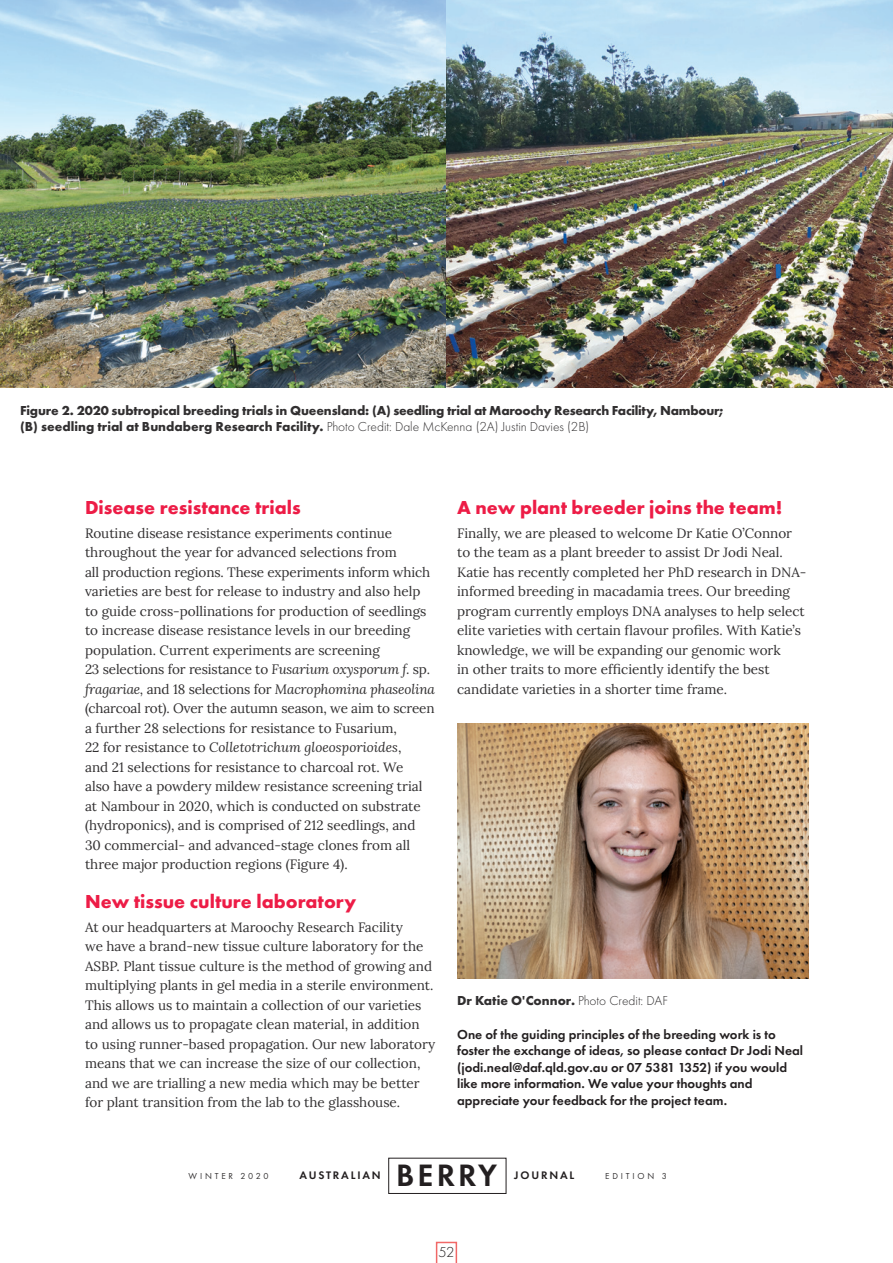
<style>
.page{position:relative;width:893px;height:1263px;background:#fff}
.page>*{position:absolute;margin:0;border:0;box-sizing:border-box;transform-origin:0 0}
.t1{font:600 32.1px "Futura PT";letter-spacing:.095em;color:#231f20}
.Body_H1{font:700 19.5px "Futura PT";color:#ed1c46}
.t2{font:300 15px "Futura PT";color:#231f20}
.Body{font:13.5px/19.5px "Lora";color:#312f30}
.Contact_Info___Web_A{font:600 13.5px/16.5px "Futura PT";color:#231f20}
.Caption_Header{font:700 13.5px/16.5px "Futura PT";letter-spacing:-.01em;color:#312f30}
.t3{font:600 11.4px "Futura PT";letter-spacing:.16em;color:#231f20}
.t4{font:9px "Futura PT";letter-spacing:.31em;color:#312f30}
.s1{font-weight:300}
.s2{font-style:italic}
</style>
<div class="page">
<svg style="left:436px;top:1242px;width:21px;height:21px"></svg>
<img style="left:457px;top:723px;width:351px;height:255px">
<img style="left:0;top:0;width:893px;height:387px">
<p class="Caption_Header" style="left:20px;top:402px;width:705px">Figure 2. 2020 subtropical breeding trials in Queensland: (A) seedling trial at Maroochy Research Facility, Nambour; (B) seedling trial at Bundaberg Research Facility. <span class="s1">Photo Credit: Dale McKenna (2A) Justin Davies (2B)</span></p>
<p class="Body_H1" style="left:85px;top:495px;width:217px">Disease resistance trials</p>
<p class="Body" style="left:85px;top:522px;width:351px">Routine disease resistance experiments continue throughout the year for advanced selections from<br>all production regions. These experiments inform which varieties are best for release to industry and also help to guide cross-pollinations for production of seedlings to increase disease resistance levels in our breeding population. Current experiments are screening<br>23 selections for resistance to <span class="s2">Fusarium oxysporum f.</span> sp. <span class="s2">fragariae,</span> and 18 selections for <span class="s2">Macrophomina phaseolina </span>(charcoal rot). Over the autumn season, we aim to screen a further 28 selections for resistance to Fusarium,<br>22 for resistance to <span class="s2">Colletotrichum gloeosporioides</span>,<br>and 21 selections for resistance to charcoal rot. We<br>also have a powdery mildew resistance screening trial at Nambour in 2020, which is conducted on substrate (hydroponics), and is comprised of 212 seedlings, and<br>30 commercial- and advanced-stage clones from all three major production regions (Figure 4).</p>
<p class="Body_H1" style="left:85px;top:889px;width:273px">New tissue culture laboratory</p>
<p class="Body" style="left:85px;top:916px;width:352px">At our headquarters at Maroochy Research Facility<br>we have a brand-new tissue culture laboratory for the ASBP. Plant tissue culture is the method of growing and multiplying plants in gel media in a sterile environment.<br>This allows us to maintain a collection of our varieties and allows us to propagate clean material, in addition to using runner-based propagation. Our new laboratory means that we can increase the size of our collection, and we are trialling a new media which may be better for plant transition from the lab to the glasshouse.</p>
<p class="Body_H1" style="left:457px;top:495px;width:327px">A new plant breeder joins the team!</p>
<p class="Body" style="left:457px;top:522px;width:351px">Finally, we are pleased to welcome Dr Katie O’Connor to the team as a plant breeder to assist Dr Jodi Neal.<br>Katie has recently completed her PhD research in DNA&shy;informed breeding in macadamia trees. Our breeding program currently employs DNA analyses to help select elite varieties with certain flavour profiles. With Katie’s knowledge, we will be expanding our genomic work<br>in other traits to more efficiently identify the best candidate varieties in a shorter time frame.</p>
<p class="Caption_Header" style="left:457px;top:992px;width:212px">Dr Katie O'Connor. <span class="s1">Photo Credit: DAF</span></p>
<p class="Contact_Info___Web_A" style="left:457px;top:1026px;width:348px">One of the guiding principles of the breeding work is to foster the exchange of ideas, so please contact Dr Jodi Neal (jodi.neal@daf.qld.gov.au or 07 5381 1352) if you would like more information. We value your thoughts and appreciate your feedback for the project team.</p>
<p class="t4" style="left:189px;top:1171px;width:82px">WINTER 2020</p>
<p class="t3" style="left:300px;top:1168px;width:83px">AUSTRALIAN</p>
<h1 class="t1" style="left:396px;top:1155px;width:103px">BERRY</h1>
<p class="t3" style="left:514px;top:1168px;width:61px">JOURNAL</p>
<p class="t4" style="left:605px;top:1171px;width:63px">EDITION 3</p>
<p class="t2" style="left:439px;top:1243px;width:17px">52</p>
</div>
